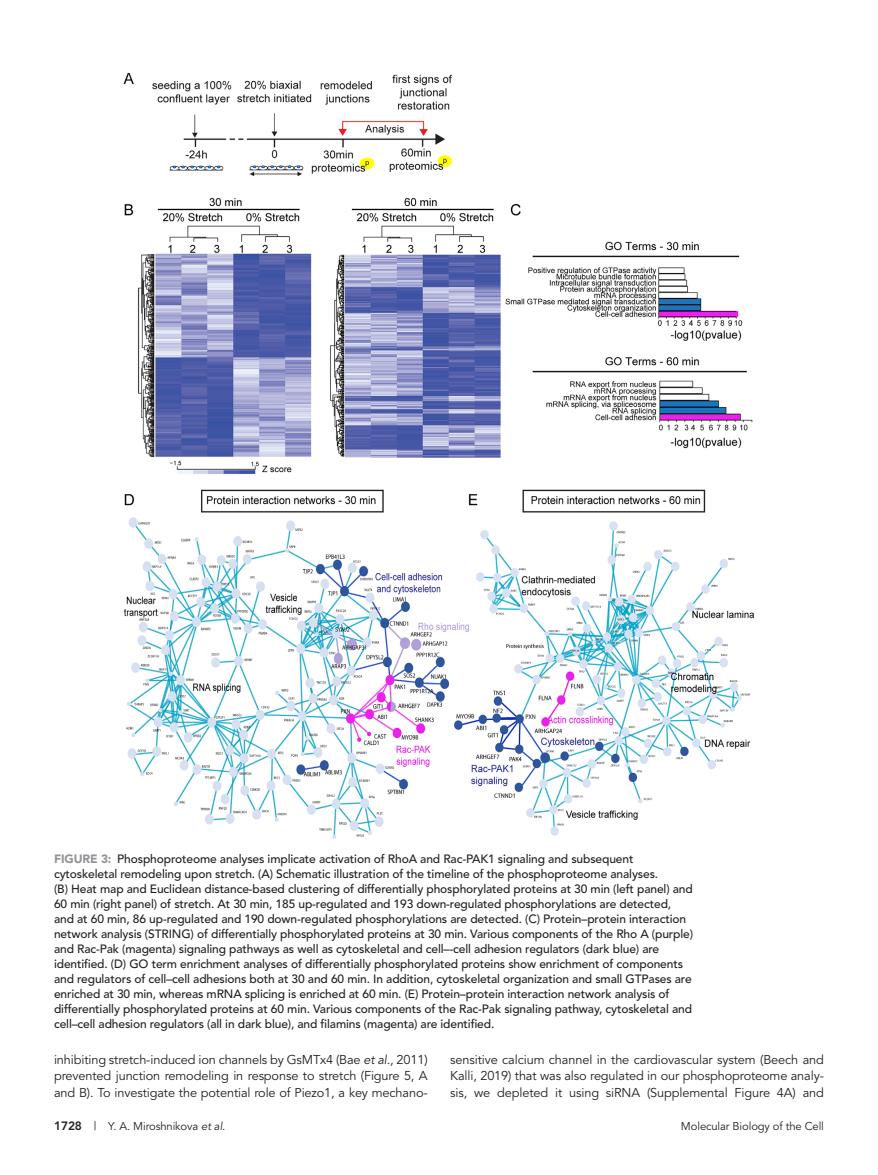
<style>
.page{position:relative;width:878px;height:1175px;background:#fff}
.page>*{position:absolute;margin:0;border:0;box-sizing:border-box;transform-origin:0 0}
.ParaFL{font:12.75px/16.5px "Avenir";letter-spacing:-.01em;color:#231f20;text-align:justify}
.FigCaption_35_5p{font:500 12px/15px "Avenir";letter-spacing:-.01em;color:#231f20}
.t1{font:11.25px "Avenir";letter-spacing:-.01em;color:#231f20}
.s1{font-weight:900;color:#939598}
.s2{font-style:italic}
.s3{font-weight:800;font-size:12px}
.s4{font-size:12px}
</style>
<div class="page">
<img style="left:124px;top:72px;width:630px;height:767px">
<p class="FigCaption_35_5p" style="left:54px;top:852px;width:640px"><span class="s1">FIGURE 3:</span> Phosphoproteome analyses implicate activation of RhoA and Rac-PAK1 signaling and subsequent cytoskeletal remodeling upon stretch. (A) Schematic illustration of the timeline of the phosphoproteome analyses.<br>(B) Heat map and Euclidean distance-based clustering of differentially phosphorylated proteins at 30 min (left panel) and 60 min (right panel) of stretch. At 30 min, 185 up-regulated and 193 down-regulated phosphorylations are detected, and at 60 min, 86 up-regulated and 190 down-regulated phosphorylations are detected. (C) Protein–protein interaction network analysis (STRING) of differentially phosphorylated proteins at 30 min. Various components of the Rho A (purple) and Rac-Pak (magenta) signaling pathways as well as cytoskeletal and cell–-cell adhesion regulators (dark blue) are identified. (D) GO term enrichment analyses of differentially phosphorylated proteins show enrichment of components and regulators of cell–cell adhesions both at 30 and 60 min. In addition, cytoskeletal organization and small GTPases are enriched at 30 min, whereas mRNA splicing is enriched at 60 min. (E) Protein–protein interaction network analysis of differentially phosphorylated proteins at 60 min. Various components of the Rac-Pak signaling pathway, cytoskeletal and cell–cell adhesion regulators (all in dark blue), and filamins (magenta) are identified.</p>
<p class="ParaFL" style="left:54px;top:1051px;width:375px">inhibiting stretch-induced ion channels by GsMTx4 (Bae <span class="s2">et al.</span>, 2011) prevented junction remodeling in response to stretch (Figure 5, A and B). To investigate the potential role of Piezo1, a key mechano-</p>
<p class="ParaFL" style="left:450px;top:1051px;width:375px">sensitive calcium channel in the cardiovascular system (Beech and Kalli, 2019) that was also regulated in our phosphoproteome analy&shy;sis, we depleted it using siRNA (Supplemental Figure 4A) and</p>
<p class="t1" style="left:54px;top:1119px;width:173px"><span class="s3">1728</span> <span class="s4">|</span> Y. A. Miroshnikova <span class="s2">et al</span>.</p>
<p class="t1" style="left:681px;top:1119px;width:144px">Molecular Biology of the Cell</p>
</div>
